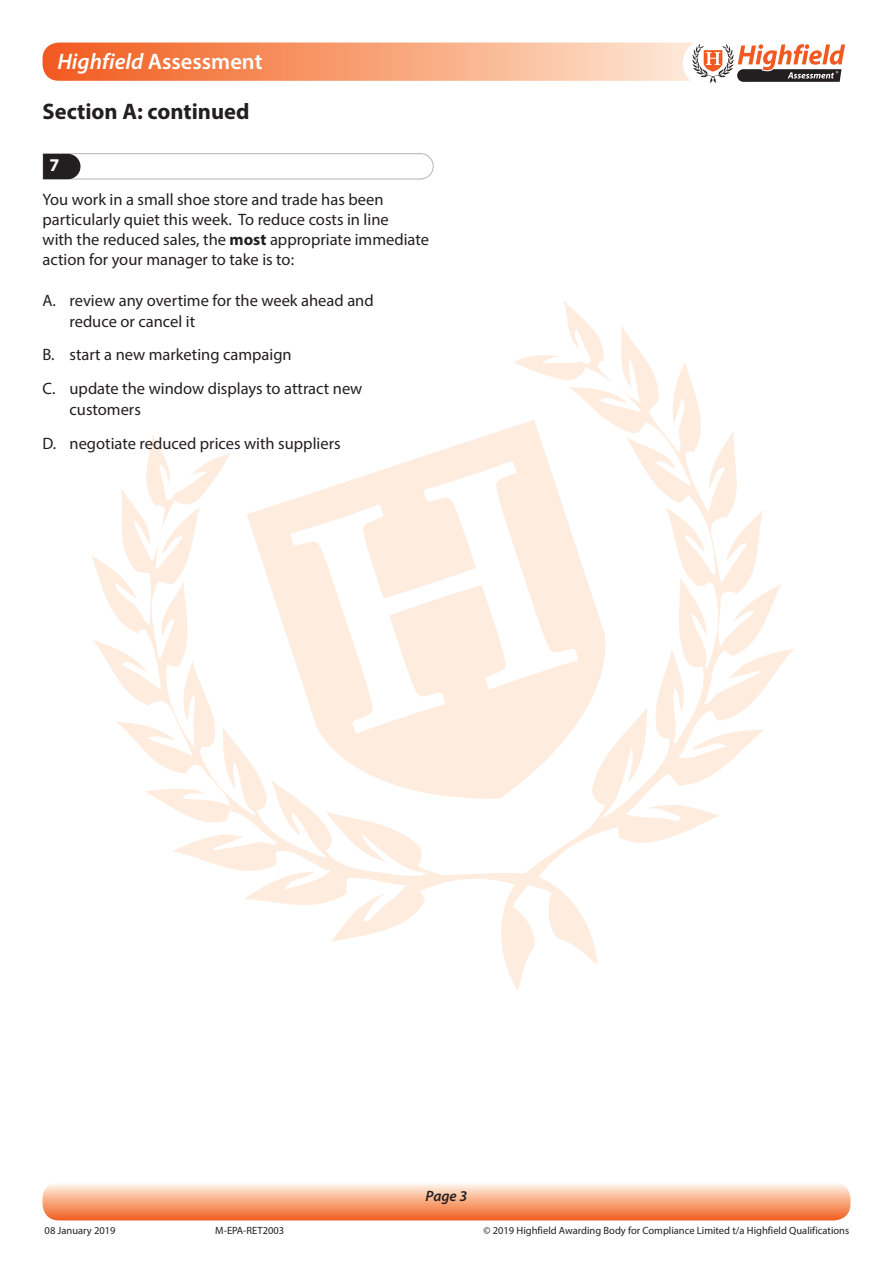
<style>
.page{position:relative;width:893px;height:1263px;background:#fff}
.page>*{position:absolute;margin:0;border:0;box-sizing:border-box;transform-origin:0 0}
.t1{font:600 22.5px "Myriad Pro";color:#fff}
.t2{font:700 22.5px "Myriad Pro";color:#231f20}
.t3{font:700 18px "Myriad Pro";color:#fff}
.t4{font:16.5px/19.8px "Myriad Pro";color:#231f20}
.t5{font:italic 600 15px "Myriad Pro";color:#231f20}
.t6{font:10.5px "Myriad Pro";color:#231f20}
.s1{font-style:italic}
.s2{font-weight:700}
</style>
<div class="page">
<svg style="left:92px;top:434px;width:403px;height:508px"></svg>
<svg style="left:495px;top:301px;width:299px;height:690px"></svg>
<svg style="left:247px;top:420px;width:377px;height:381px;fill:#feece0"></svg>
<div style="left:43px;top:1182px;width:807px;height:38px;background:linear-gradient(to bottom,#fffaf0,#f26424);border-radius:16px"></div>
<svg style="left:43px;top:43px;width:724px;height:38px;background:#f7a076"></svg>
<svg style="left:683px;top:42px;width:163px;height:41px"></svg>
<svg style="left:42px;top:153px;width:392px;height:27px"></svg>
<h1 class="t1" style="left:57px;top:47px;width:207px"><span class="s1">Highfield</span> Assessment</h1>
<h1 class="t2" style="left:43px;top:97px;width:208px">Section A: continued</h1>
<p class="t3" style="left:49px;top:154px;width:11px">7</p>
<p class="t4" style="left:43px;top:190px;width:388px">You work in a small shoe store and trade has been particularly quiet this week. To reduce costs in line<br>with the reduced sales, the <span class="s2">most</span> appropriate immediate action for your manager to take is to:</p>
<p class="t4" style="left:70px;top:289px;width:306px;line-height:21px;text-indent:-27px">A. review any overtime for the week ahead and reduce or cancel it</p>
<p class="t4" style="left:43px;top:338px;width:321px;line-height:33.8px">B. start a new marketing campaign<br>C. update the window displays to attract new</p>
<p class="t4" style="left:43px;top:392px;width:300px;line-height:33.8px;text-indent:27px">customers<br>D. negotiate reduced prices with suppliers</p>
<p class="t5" style="left:426px;top:1186px;width:43px">Page 3</p>
<p class="t6" style="left:45px;top:1224px;width:73px">08 January 2019</p>
<p class="t6" style="left:215px;top:1224px;width:70px">M-EPA-RET2003</p>
<p class="t6" style="left:483px;top:1224px;width:367px">© 2019 Highfield Awarding Body for Compliance Limited t/a Highfield Qualifications</p>
</div>
